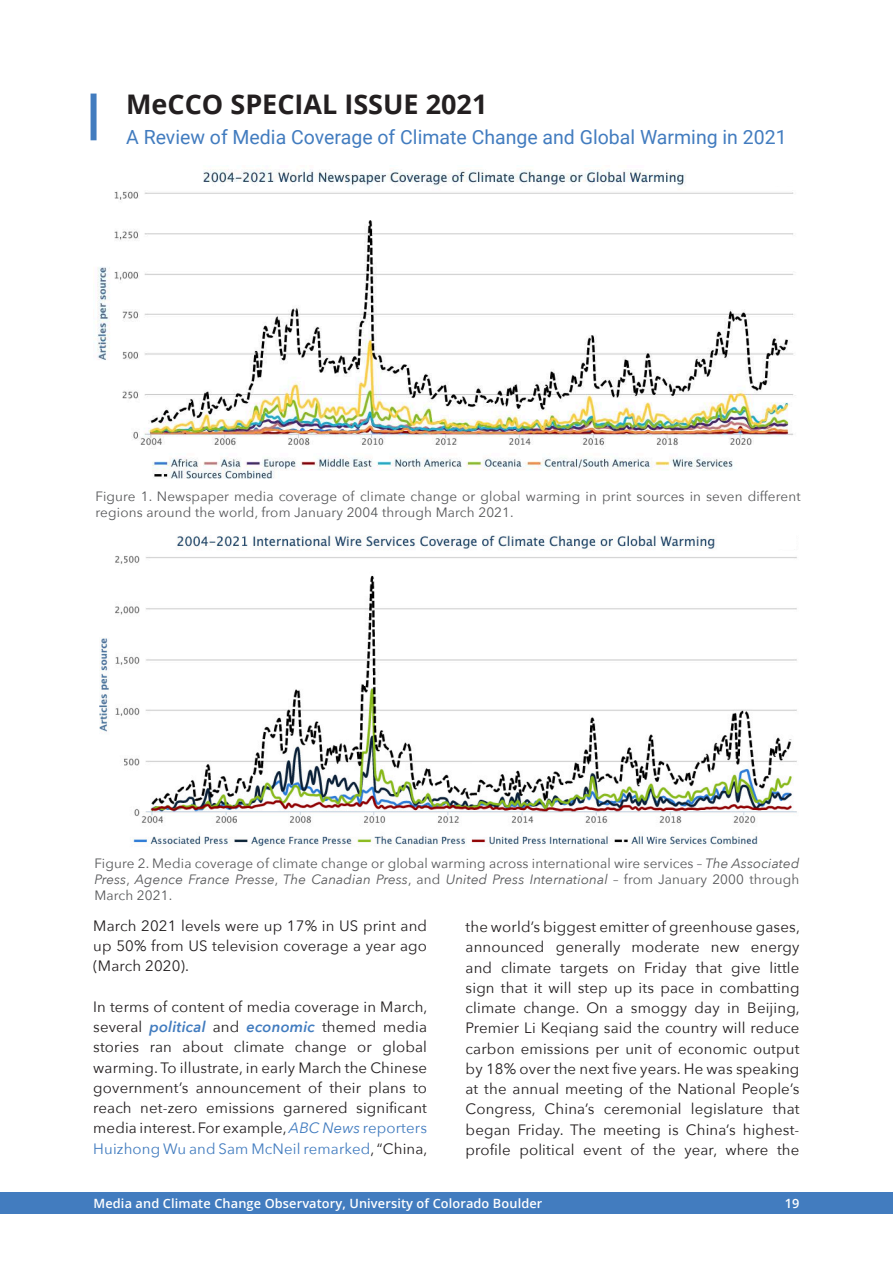
<style>
.page{position:relative;width:893px;height:1263px;background:#fff}
.page>*{position:absolute;margin:0;border:0;box-sizing:border-box;transform-origin:0 0}
.Page_Header_-_Black{font:700 27px "Open Sans";color:#231f20}
.Blue_Text_-_Align_Le{font:19.5px "Roboto";color:#427cbf}
.Page_Body_Text_-_Bla{font:15px/20.2px "Avenir Next";letter-spacing:.01em;color:#231f20;text-align:justify}
.Pull_Quote_Text{font:13.5px/16.2px "Avenir Next";letter-spacing:.01em;color:#57585a}
.t1{font:600 12.75px "Open Sans";letter-spacing:.01em;color:#fff}
.s1{font-style:italic}
.s2{font-weight:600;font-style:italic;color:#427cbf}
.s3{font-style:italic;color:#427cbf}
.s4{color:#427cbf}
</style>
<div class="page">
<div style="left:91px;top:94px;width:6px;height:46px;background:#427cbf"></div>
<div style="left:0;top:1193px;width:893px;height:21px;background:#427cbf"></div>
<img style="left:99px;top:535px;width:698px;height:312px">
<img style="left:97px;top:169px;width:697px;height:310px">
<div style="left:770px;top:172px;width:23px;height:14px;background:#fff"></div>
<div style="left:772px;top:536px;width:23px;height:13px;background:#fff"></div>
<p class="Page_Header_-_Black" style="left:126px;top:85px;width:363px">MeCCO SPECIAL ISSUE 2021</p>
<p class="Blue_Text_-_Align_Le" style="left:126px;top:123px;width:662px">A Review of Media Coverage of Climate Change and Global Warming in 2021</p>
<p class="Pull_Quote_Text" style="left:96px;top:488px;width:707px">Figure 1. Newspaper media coverage of climate change or global warming in print sources in seven different regions around the world, from January 2004 through March 2021.</p>
<p class="Pull_Quote_Text" style="left:94px;top:855px;width:707px;text-align:justify">Figure 2. Media coverage of climate change or global warming across international wire services – <span class="s1">The Associated Press</span>, <span class="s1">Agence France Presse</span>, <span class="s1">The Canadian Press</span>, and <span class="s1">United Press International</span> – from January 2000 through March 2021.</p>
<p class="Page_Body_Text_-_Bla" style="left:93px;top:915px;width:335px">March 2021 levels were up 17% in US print and up 50% from US television coverage a year ago (March 2020).</p>
<p class="Page_Body_Text_-_Bla" style="left:93px;top:996px;width:336px">In terms of content of media coverage in March, several <span class="s2">political</span> and <span class="s2">economic</span> themed media stories ran about climate change or global warming. To illustrate, in early March the Chinese government’s announcement of their plans to reach net-zero emissions garnered significant media interest. For example,<span class="s3">ABC News</span> <span class="s4">reporters Huizhong Wu and Sam McNeil remarked</span>, “China,</p>
<p class="Page_Body_Text_-_Bla" style="left:466px;top:916px;width:336px">the world’s biggest emitter of greenhouse gases, announced generally moderate new energy and climate targets on Friday that give little sign that it will step up its pace in combatting climate change. On a smoggy day in Beijing, Premier Li Keqiang said the country will reduce carbon emissions per unit of economic output by 18% over the next five years. He was speaking at the annual meeting of the National People’s Congress, China’s ceremonial legislature that began Friday. The meeting is China’s highest&shy;profile political event of the year, where the</p>
<p class="t1" style="left:94px;top:1195px;width:450px">Media and Climate Change Observatory, University of Colorado Boulder</p>
<p class="t1" style="left:785px;top:1195px;width:16px">19</p>
</div>
